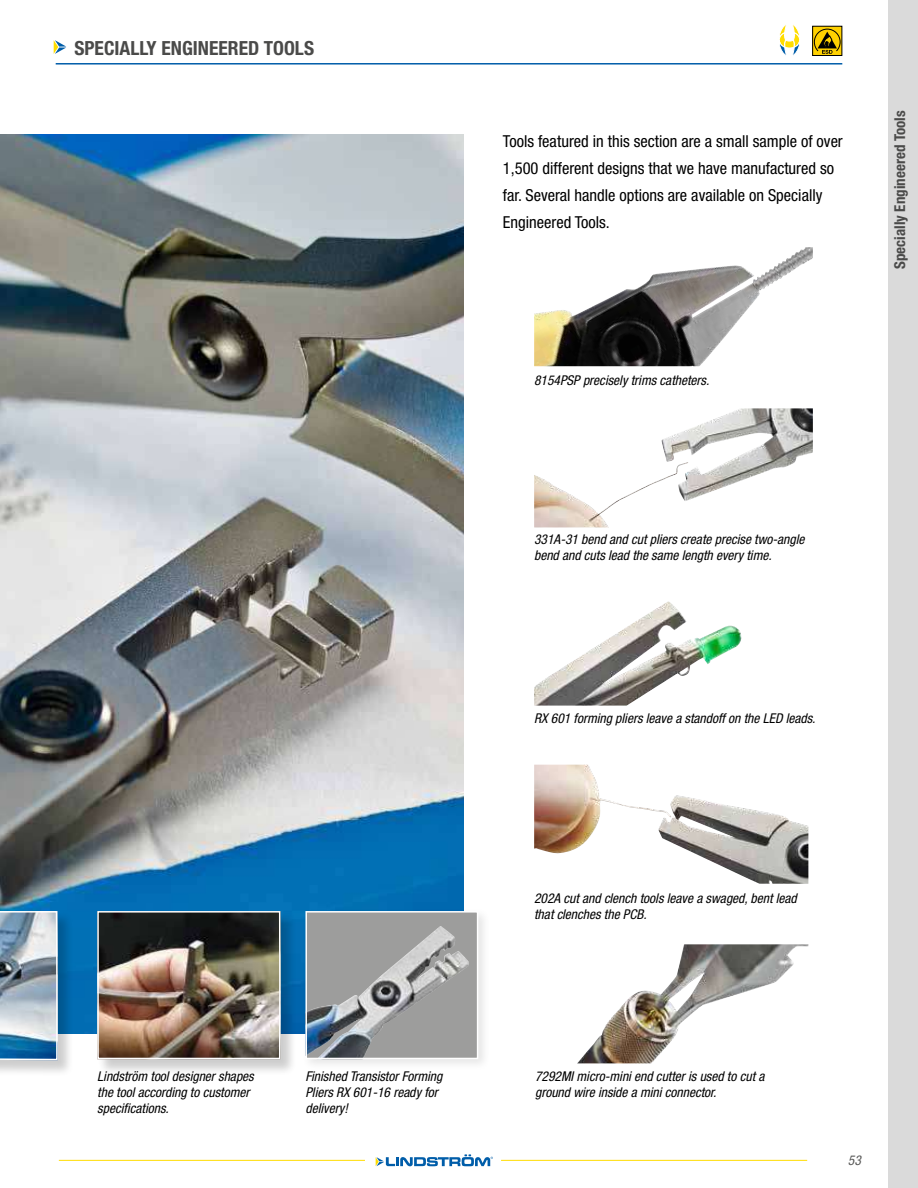
<style>
.page{position:relative;width:918px;height:1188px;background:#fff}
.page>*{position:absolute;margin:0;border:0;box-sizing:border-box;transform-origin:0 0}
.t1{font:700 condensed 19.5px "Helvetica Neue LT Std";color:#4a4a49}
.t2{font:condensed 16.5px/27px "Helvetica Neue LT Std";color:#000}
.t3{font:700 condensed 15px "Helvetica Neue LT Std";color:#4a4a49}
.t4{font:italic condensed 13.5px/16.2px "Helvetica Neue LT Std";color:#000}
.t5{font:italic condensed 13.5px "Helvetica Neue LT Std";color:#575756}
</style>
<div class="page">
<div style="left:888px;top:0;width:30px;height:1188px;background:#dadada"></div>
<hr style="left:59px;top:1160px;width:306px;height:1px;background:#fd0">
<svg style="left:376px;top:1154px;width:117px;height:12px"></svg>
<hr style="left:501px;top:1160px;width:306px;height:1px;background:#fd0">
<hr style="left:56px;top:63px;width:786px;height:2px;background:#005da9">
<img style="left:0;top:135px;width:463px;height:899px">
<div style="left:301px;top:907px;width:190px;height:165px;background:#000;opacity:.1"></div>
<div style="left:306px;top:912px;width:172px;height:146px;background:#9d9d9c"></div>
<img style="left:308px;top:926px;width:161px;height:130px">
<div style="left:305px;top:911px;width:173px;height:148px;border:2px solid #fff"></div>
<div style="left:98px;top:911px;width:199px;height:165px;background:#000;opacity:.2"></div>
<img style="left:97px;top:910px;width:184px;height:150px">
<div style="left:0;top:911px;width:75px;height:166px;background:#000;opacity:.2"></div>
<img style="left:0;top:910px;width:58px;height:151px">
<img style="left:534px;top:247px;width:279px;height:119px">
<img style="left:534px;top:408px;width:279px;height:119px">
<img style="left:534px;top:601px;width:208px;height:105px">
<img style="left:534px;top:765px;width:274px;height:119px">
<img style="left:577px;top:944px;width:231px;height:120px">
<svg style="left:54px;top:40px;width:12px;height:14px"></svg>
<svg style="left:779px;top:24px;width:21px;height:32px"></svg>
<svg style="left:814px;top:28px;width:26px;height:1px"></svg>
<div style="left:812px;top:26px;width:30px;height:30px;border:1px solid #000"></div>
<svg style="left:814px;top:29px;width:27px;height:25px"></svg>
<h1 class="t1" style="left:74px;top:36px;width:241px">SPECIALLY ENGINEERED TOOLS</h1>
<p class="t2" style="left:503px;top:127px;width:341px">Tools featured in this section are a small sample of over 1,500 different designs that we have manufactured so far. Several handle options are available on Specially Engineered Tools.</p>
<p class="t4" style="left:534px;top:372px;width:177px">8154PSP precisely trims catheters.</p>
<p class="t3" style="left:891px;top:269px;width:160px;rotate:-90deg">Specially Engineered Tools</p>
<p class="t4" style="left:534px;top:531px;width:272px">331A-31 bend and cut pliers create precise two-angle bend and cuts lead the same length every time.</p>
<p class="t4" style="left:534px;top:711px;width:283px">RX 601 forming pliers leave a standoff on the LED leads.</p>
<p class="t4" style="left:97px;top:1068px;width:158px">Lindström tool designer shapes the tool according to customer specifications.</p>
<p class="t4" style="left:305px;top:1068px;width:138px">Finished Transistor Forming<br>Pliers RX 601-16 ready for delivery!</p>
<p class="t4" style="left:534px;top:890px;width:264px">202A cut and clench tools leave a swaged, bent lead that clenches the PCB.</p>
<p class="t4" style="left:535px;top:1068px;width:231px">7292MI micro-mini end cutter is used to cut a ground wire inside a mini connector.</p>
<p class="t5" style="left:848px;top:1153px;width:14px">53</p>
</div>
